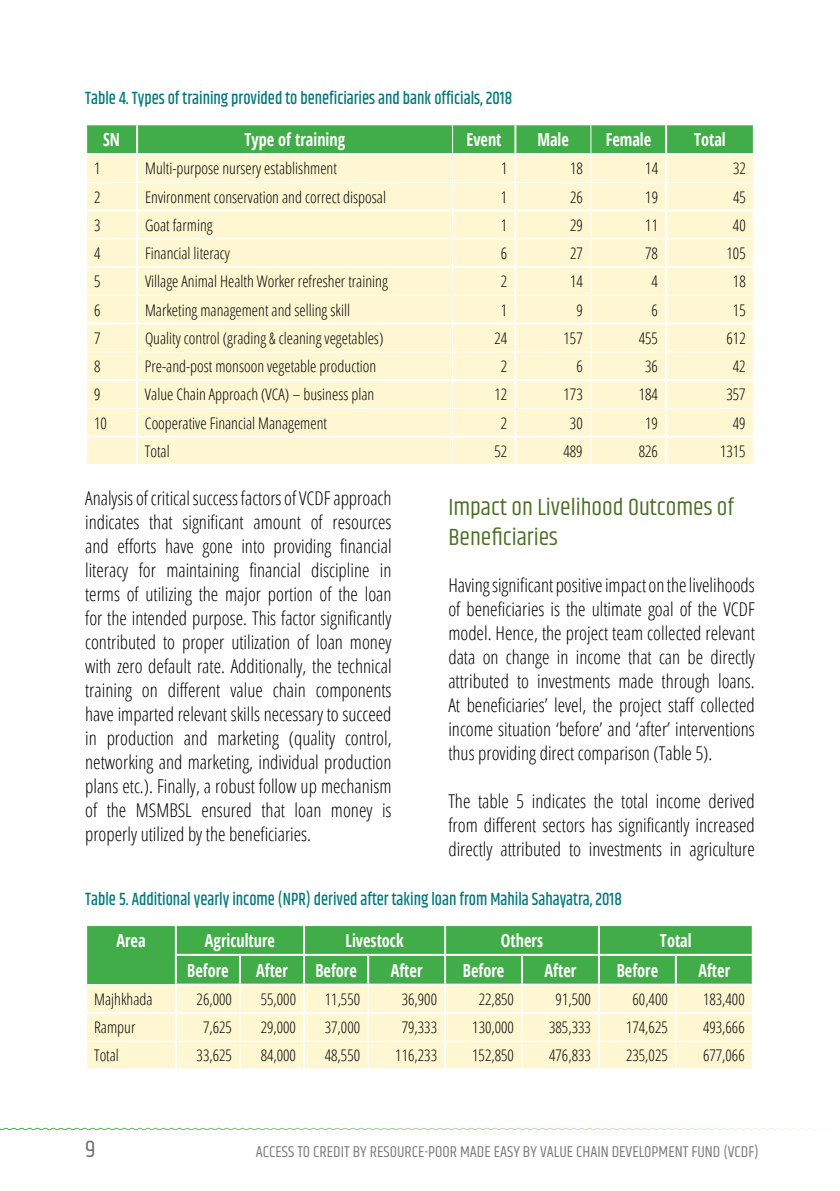
<style>
.page{position:relative;width:840px;height:1191px;background:#fff}
.page>*{position:absolute;margin:0;border:0;box-sizing:border-box;transform-origin:0 0}
.t1{font:24px/30px "Khand";color:#4a6e24}
.t2{font:24px "Khand";color:#6d6e71}
.t3{font:300 condensed 19px/24px "Open Sans";color:#000;text-align:justify}
.t4{font:500 18px "Khand";color:#00787a;scale:.9 1}
.t5{font:700 condensed 18px "Open Sans";color:#fff;scale:.9 1}
.t6{font:300 condensed 16px "Open Sans";color:#000}
.t7{font:16px "Khand";color:#77787b}
</style>
<div class="page">
<svg style="left:0;top:1127px;width:810px;height:3px"></svg>
<svg style="left:86px;top:925px;width:666px;height:143px;background:#b4da9e"></svg>
<hr style="left:175px;top:954px;width:65px;height:2px;background:#fff">
<hr style="left:175px;top:956px;width:2px;height:27px;background:#fff">
<hr style="left:175px;top:983px;width:65px;height:2px;background:#fff">
<hr style="left:240px;top:954px;width:64px;height:2px;background:#fff">
<hr style="left:239px;top:956px;width:2px;height:27px;background:#fff">
<hr style="left:240px;top:983px;width:64px;height:2px;background:#fff">
<hr style="left:304px;top:954px;width:64px;height:2px;background:#fff">
<hr style="left:303px;top:956px;width:2px;height:27px;background:#fff">
<hr style="left:304px;top:983px;width:64px;height:2px;background:#fff">
<hr style="left:368px;top:954px;width:77px;height:2px;background:#fff">
<hr style="left:367px;top:956px;width:2px;height:27px;background:#fff">
<hr style="left:368px;top:983px;width:77px;height:2px;background:#fff">
<hr style="left:445px;top:954px;width:76px;height:2px;background:#fff">
<hr style="left:444px;top:956px;width:2px;height:27px;background:#fff">
<hr style="left:445px;top:983px;width:76px;height:2px;background:#fff">
<hr style="left:521px;top:954px;width:77px;height:2px;background:#fff">
<hr style="left:520px;top:956px;width:2px;height:27px;background:#fff">
<hr style="left:521px;top:983px;width:77px;height:2px;background:#fff">
<hr style="left:598px;top:954px;width:77px;height:2px;background:#fff">
<hr style="left:597px;top:956px;width:2px;height:27px;background:#fff">
<hr style="left:598px;top:983px;width:77px;height:2px;background:#fff">
<hr style="left:675px;top:954px;width:78px;height:2px;background:#fff">
<hr style="left:674px;top:956px;width:2px;height:27px;background:#fff">
<hr style="left:751px;top:956px;width:2px;height:27px;background:#fff">
<hr style="left:675px;top:983px;width:78px;height:2px;background:#fff">
<svg style="left:86px;top:124px;width:667px;height:340px;background:#eef1c9"></svg>
<p class="t4" style="left:85px;top:87px;width:475px">Table 4. Types of training provided to beneficiaries and bank officials, 2018</p>
<p class="t5" style="left:103px;top:127px;width:20px">SN</p>
<p class="t5" style="left:244px;top:127px;width:113px">Type of training</p>
<p class="t5" style="left:466px;top:127px;width:40px">Event</p>
<p class="t5" style="left:537px;top:127px;width:37px">Male</p>
<p class="t5" style="left:605px;top:127px;width:52px">Female</p>
<p class="t5" style="left:693px;top:127px;width:37px">Total</p>
<p class="t6" style="left:94px;top:158px;width:8px">1</p>
<p class="t6" style="left:145px;top:158px;width:193px">Multi-purpose nursery establishment</p>
<p class="t6" style="left:500px;top:158px;width:8px">1</p>
<p class="t6" style="left:569px;top:158px;width:14px">18</p>
<p class="t6" style="left:645px;top:158px;width:14px">14</p>
<p class="t6" style="left:732px;top:158px;width:14px">32</p>
<p class="t6" style="left:94px;top:186px;width:8px">2</p>
<p class="t6" style="left:145px;top:186px;width:242px">Environment conservation and correct disposal</p>
<p class="t6" style="left:500px;top:186px;width:8px">1</p>
<p class="t6" style="left:569px;top:186px;width:14px">26</p>
<p class="t6" style="left:645px;top:186px;width:14px">19</p>
<p class="t6" style="left:732px;top:186px;width:14px">45</p>
<p class="t6" style="left:94px;top:214px;width:8px">3</p>
<p class="t6" style="left:145px;top:214px;width:69px">Goat farming</p>
<p class="t6" style="left:500px;top:214px;width:8px">1</p>
<p class="t6" style="left:569px;top:214px;width:14px">29</p>
<p class="t6" style="left:645px;top:214px;width:14px">11</p>
<p class="t6" style="left:732px;top:214px;width:14px">40</p>
<p class="t6" style="left:94px;top:242px;width:8px">4</p>
<p class="t6" style="left:145px;top:242px;width:86px">Financial literacy</p>
<p class="t6" style="left:500px;top:242px;width:8px">6</p>
<p class="t6" style="left:569px;top:242px;width:14px">27</p>
<p class="t6" style="left:645px;top:242px;width:14px">78</p>
<p class="t6" style="left:726px;top:242px;width:21px">105</p>
<p class="t6" style="left:94px;top:271px;width:8px">5</p>
<p class="t6" style="left:145px;top:271px;width:244px">Village Animal Health Worker refresher training</p>
<p class="t6" style="left:500px;top:271px;width:8px">2</p>
<p class="t6" style="left:569px;top:271px;width:14px">14</p>
<p class="t6" style="left:651px;top:271px;width:8px">4</p>
<p class="t6" style="left:732px;top:271px;width:14px">18</p>
<p class="t6" style="left:94px;top:299px;width:8px">6</p>
<p class="t6" style="left:145px;top:299px;width:206px">Marketing management and selling skill</p>
<p class="t6" style="left:500px;top:299px;width:8px">1</p>
<p class="t6" style="left:576px;top:299px;width:8px">9</p>
<p class="t6" style="left:651px;top:299px;width:8px">6</p>
<p class="t6" style="left:732px;top:299px;width:14px">15</p>
<p class="t6" style="left:94px;top:327px;width:8px">7</p>
<p class="t6" style="left:145px;top:327px;width:240px">Quality control (grading &amp; cleaning vegetables)</p>
<p class="t6" style="left:494px;top:327px;width:14px">24</p>
<p class="t6" style="left:563px;top:327px;width:21px">157</p>
<p class="t6" style="left:638px;top:327px;width:21px">455</p>
<p class="t6" style="left:726px;top:327px;width:21px">612</p>
<p class="t6" style="left:94px;top:355px;width:8px">8</p>
<p class="t6" style="left:145px;top:355px;width:233px">Pre-and-post monsoon vegetable production</p>
<p class="t6" style="left:500px;top:355px;width:8px">2</p>
<p class="t6" style="left:576px;top:355px;width:8px">6</p>
<p class="t6" style="left:644px;top:355px;width:14px">36</p>
<p class="t6" style="left:732px;top:355px;width:14px">42</p>
<p class="t6" style="left:94px;top:384px;width:8px">9</p>
<p class="t6" style="left:145px;top:384px;width:231px">Value Chain Approach (VCA) – business plan</p>
<p class="t6" style="left:494px;top:384px;width:14px">12</p>
<p class="t6" style="left:563px;top:384px;width:21px">173</p>
<p class="t6" style="left:638px;top:384px;width:21px">184</p>
<p class="t6" style="left:726px;top:384px;width:21px">357</p>
<p class="t6" style="left:94px;top:412px;width:14px">10</p>
<p class="t6" style="left:145px;top:412px;width:183px">Cooperative Financial Management</p>
<p class="t6" style="left:500px;top:412px;width:8px">2</p>
<p class="t6" style="left:569px;top:412px;width:14px">30</p>
<p class="t6" style="left:644px;top:412px;width:14px">19</p>
<p class="t6" style="left:732px;top:412px;width:14px">49</p>
<p class="t6" style="left:145px;top:440px;width:26px">Total</p>
<p class="t6" style="left:494px;top:440px;width:14px">52</p>
<p class="t6" style="left:563px;top:440px;width:21px">489</p>
<p class="t6" style="left:638px;top:440px;width:21px">826</p>
<p class="t6" style="left:719px;top:440px;width:27px">1315</p>
<p class="t3" style="left:85px;top:485px;width:308px">Analysis of critical success factors of VCDF approach indicates that significant amount of resources and efforts have gone into providing financial literacy for maintaining financial discipline in terms of utilizing the major portion of the loan for the intended purpose. This factor significantly contributed to proper utilization of loan money with zero default rate. Additionally, the technical training on different value chain components have imparted relevant skills necessary to succeed in production and marketing (quality control, networking and marketing, individual production plans etc.). Finally, a robust follow up mechanism of the MSMBSL ensured that loan money is properly utilized by the beneficiaries.</p>
<p class="t1" style="left:448px;top:494px;width:287px">IMPACT ON LIVELIHOOD OUTCOMES OF<br>BENEFICIARIES</p>
<p class="t3" style="left:448px;top:572px;width:308px">Having significant positive impact on the livelihoods of beneficiaries is the ultimate goal of the VCDF model. Hence, the project team collected relevant data on change in income that can be directly attributed to investments made through loans.<br>At beneficiaries’ level, the project staff collected income situation ‘before’ and ‘after’ interventions thus providing direct comparison (Table 5).</p>
<p class="t3" style="left:448px;top:788px;width:308px">The table 5 indicates the total income derived from different sectors has significantly increased directly attributed to investments in agriculture</p>
<p class="t4" style="left:85px;top:887px;width:597px">Table 5. Additional yearly income (NPR) derived after taking loan from Mahila Sahayatra, 2018</p>
<p class="t5" style="left:116px;top:927px;width:34px">Area</p>
<p class="t5" style="left:205px;top:927px;width:79px">Agriculture</p>
<p class="t5" style="left:345px;top:927px;width:66px">Livestock</p>
<p class="t5" style="left:500px;top:927px;width:48px">Others</p>
<p class="t5" style="left:659px;top:927px;width:37px">Total</p>
<p class="t5" style="left:187px;top:957px;width:48px">Before</p>
<p class="t5" style="left:256px;top:957px;width:37px">After</p>
<p class="t5" style="left:315px;top:957px;width:48px">Before</p>
<p class="t5" style="left:390px;top:957px;width:37px">After</p>
<p class="t5" style="left:462px;top:957px;width:48px">Before</p>
<p class="t5" style="left:544px;top:957px;width:37px">After</p>
<p class="t5" style="left:616px;top:957px;width:48px">Before</p>
<p class="t5" style="left:698px;top:957px;width:37px">After</p>
<p class="t6" style="left:94px;top:988px;width:60px">Majhkhada</p>
<p class="t6" style="left:196px;top:988px;width:37px">26,000</p>
<p class="t6" style="left:260px;top:988px;width:37px">55,000</p>
<p class="t6" style="left:324px;top:988px;width:37px">11,550</p>
<p class="t6" style="left:401px;top:988px;width:37px">36,900</p>
<p class="t6" style="left:478px;top:988px;width:37px">22,850</p>
<p class="t6" style="left:555px;top:988px;width:37px">91,500</p>
<p class="t6" style="left:632px;top:988px;width:37px">60,400</p>
<p class="t6" style="left:702px;top:988px;width:43px">183,400</p>
<p class="t6" style="left:94px;top:1016px;width:43px">Rampur</p>
<p class="t6" style="left:203px;top:1016px;width:30px">7,625</p>
<p class="t6" style="left:260px;top:1016px;width:37px">29,000</p>
<p class="t6" style="left:324px;top:1016px;width:37px">37,000</p>
<p class="t6" style="left:401px;top:1016px;width:37px">79,333</p>
<p class="t6" style="left:472px;top:1016px;width:43px">130,000</p>
<p class="t6" style="left:549px;top:1016px;width:43px">385,333</p>
<p class="t6" style="left:625px;top:1016px;width:43px">174,625</p>
<p class="t6" style="left:702px;top:1016px;width:43px">493,666</p>
<p class="t6" style="left:94px;top:1044px;width:26px">Total</p>
<p class="t6" style="left:196px;top:1044px;width:37px">33,625</p>
<p class="t6" style="left:260px;top:1044px;width:37px">84,000</p>
<p class="t6" style="left:324px;top:1044px;width:37px">48,550</p>
<p class="t6" style="left:395px;top:1044px;width:43px">116,233</p>
<p class="t6" style="left:472px;top:1044px;width:43px">152,850</p>
<p class="t6" style="left:549px;top:1044px;width:43px">476,833</p>
<p class="t6" style="left:625px;top:1044px;width:43px">235,025</p>
<p class="t6" style="left:702px;top:1044px;width:43px">677,066</p>
<p class="t2" style="left:85px;top:1134px;width:12px">9</p>
<p class="t7" style="left:256px;top:1141px;width:504px">ACCESS TO CREDIT BY RESOURCE-POOR MADE EASY BY VALUE CHAIN DEVELOPMENT FUND (VCD F)</p>
</div>
